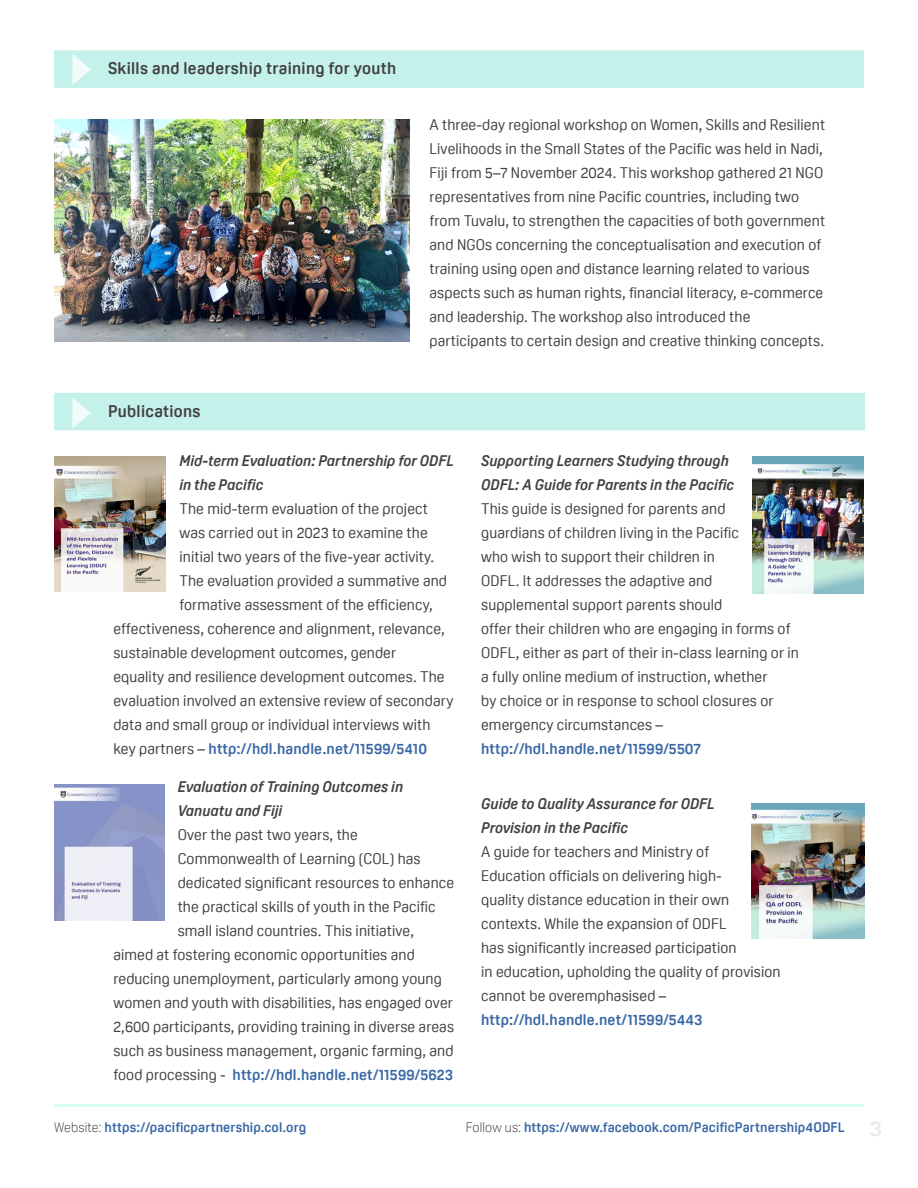
<style>
.page{position:relative;width:918px;height:1188px;background:#fff}
.page>*{position:absolute;margin:0;border:0;box-sizing:border-box;transform-origin:0 0}
.t1{font:700 16.5px "Oscine";letter-spacing:.02em;color:#414042}
.t2{font:15px/24px "Oscine";letter-spacing:.01em;color:#414042}
.t3{font:italic 700 15px/24px "Oscine";color:#414042}
.t4{font:700 15px "Oscine";letter-spacing:.01em;color:#3a68a5}
.t5{font:700 13.5px "Oscine";letter-spacing:.01em;color:#3a68a5}
.s1{font-weight:400;color:#414042}
.s2{font-weight:300;color:#414042}
.s3{font-size:21px;color:#ebebec}
</style>
<div class="page">
<hr style="left:54px;top:1104px;width:810px;height:3px;background:#00f3b5">
<img style="left:54px;top:119px;width:355px;height:222px">
<div style="left:54px;top:50px;width:810px;height:38px;background:#c5f1eb"></div>
<svg style="left:72px;top:54px;width:19px;height:31px"></svg>
<img style="left:54px;top:457px;width:112px;height:134px">
<img style="left:54px;top:784px;width:110px;height:136px">
<img style="left:752px;top:803px;width:113px;height:136px">
<div style="left:54px;top:393px;width:811px;height:37px;background:#c5f1eb"></div>
<svg style="left:72px;top:398px;width:19px;height:30px"></svg>
<img style="left:753px;top:457px;width:111px;height:137px">
<p class="t1" style="left:108px;top:59px;width:290px">Skills and leadership training for youth</p>
<p class="t1" style="left:108px;top:402px;width:94px">Publications</p>
<p class="t2" style="left:430px;top:112px;width:397px">A three-day regional workshop on Women, Skills and Resilient Livelihoods in the Small States of the Pacific was held in Nadi, Fiji from 5–7 November 2024. This workshop gathered 21 NGO representatives from nine Pacific countries, including two from Tuvalu, to strengthen the capacities of both government and NGOs concerning the conceptualisation and execution of training using open and distance learning related to various aspects such as human rights, financial literacy, e-commerce and leadership. The workshop also introduced the participants to certain design and creative thinking concepts.</p>
<p class="t3" style="left:179px;top:449px;width:276px">Mid-term Evaluation: Partnership for ODFL in the Pacific</p>
<p class="t2" style="left:179px;top:497px;width:250px">The mid-term evaluation of the project</p>
<p class="t2" style="left:179px;top:521px;width:250px">was carried out in 2023 to examine the</p>
<p class="t2" style="left:179px;top:545px;width:256px">initial two years of the five-year activity.</p>
<p class="t2" style="left:179px;top:569px;width:269px">The evaluation provided a summative and</p>
<p class="t2" style="left:179px;top:593px;width:255px">formative assessment of the efficiency,</p>
<p class="t2" style="left:113px;top:617px;width:333px">effectiveness, coherence and alignment, relevance,</p>
<p class="t2" style="left:113px;top:641px;width:284px">sustainable development outcomes, gender</p>
<p class="t2" style="left:113px;top:665px;width:333px">equality and resilience development outcomes. The</p>
<p class="t2" style="left:113px;top:689px;width:342px">evaluation involved an extensive review of secondary</p>
<p class="t2" style="left:113px;top:713px;width:319px">data and small group or individual interviews with</p>
<p class="t4" style="left:113px;top:740px;width:315px"><span class="s1">key partners –</span> http://hdl.handle.net/11599/5410</p>
<p class="t3" style="left:178px;top:774px;width:227px">Evaluation of Training Outcomes in<br>Vanuatu and Fiji</p>
<p class="t2" style="left:178px;top:822px;width:182px">Over the past two years, the</p>
<p class="t2" style="left:178px;top:846px;width:245px">Commonwealth of Learning (COL) has</p>
<p class="t2" style="left:178px;top:870px;width:278px">dedicated significant resources to enhance</p>
<p class="t2" style="left:178px;top:894px;width:260px">the practical skills of youth in the Pacific</p>
<p class="t2" style="left:178px;top:918px;width:238px">small island countries. This initiative,</p>
<p class="t2" style="left:113px;top:942px;width:303px">aimed at fostering economic opportunities and</p>
<p class="t2" style="left:113px;top:966px;width:330px">reducing unemployment, particularly among young</p>
<p class="t2" style="left:113px;top:990px;width:341px">women and youth with disabilities, has engaged over</p>
<p class="t2" style="left:113px;top:1014px;width:342px">2,600 participants, providing training in diverse areas</p>
<p class="t2" style="left:113px;top:1038px;width:342px">such as business management, organic farming, and</p>
<p class="t4" style="left:113px;top:1066px;width:341px"><span class="s1">food processing -</span> http://hdl.handle.net/11599/5623</p>
<p class="t3" style="left:481px;top:449px;width:255px">Supporting Learners Studying through<br>ODFL: A Guide for Parents in the Pacific</p>
<p class="t2" style="left:481px;top:497px;width:319px">This guide is designed for parents and<br>guardians of children living in the Pacific<br>who wish to support their children in<br>ODFL. It addresses the adaptive and supplemental support parents should<br>offer their children who are engaging in forms of ODFL, either as part of their in-class learning or in a fully online medium of instruction, whether<br>by choice or in response to school closures or emergency circumstances –</p>
<p class="t4" style="left:481px;top:740px;width:221px">http://hdl.handle.net/11599/5507</p>
<p class="t3" style="left:481px;top:792px;width:235px">Guide to Quality Assurance for ODFL<br>Provision in the Pacific</p>
<p class="t2" style="left:481px;top:840px;width:301px">A guide for teachers and Ministry of<br>Education officials on delivering high-<br>quality distance education in their own contexts. While the expansion of ODFL<br>has significantly increased participation<br>in education, upholding the quality of provision cannot be overemphasised –</p>
<p class="t4" style="left:481px;top:1011px;width:223px">http://hdl.handle.net/11599/5443</p>
<p class="t5" style="left:54px;top:1120px;width:254px"><span class="s2">Website:</span> https://pacificpartnership.col.org</p>
<p class="t5" style="left:466px;top:1120px;width:417px"><span class="s2">Follow us:</span> https://www.facebook.com/PacificPartnership4ODFL <span class="s3">3</span></p>
</div>
